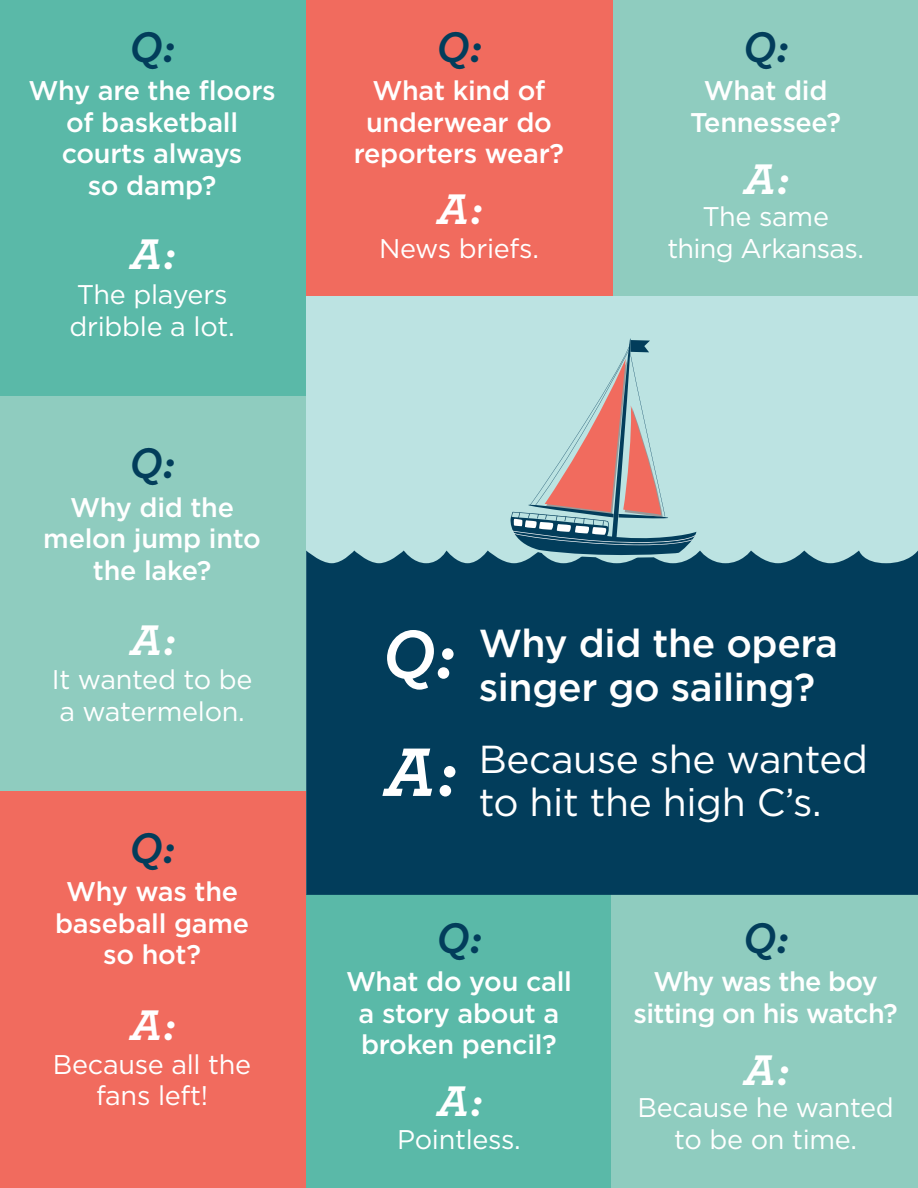
<style>
.page{position:relative;width:918px;height:1188px;background:#fff}
.page>*{position:absolute;margin:0;border:0;box-sizing:border-box;transform-origin:0 0}
.t1{font:italic 700 72px/117.8px "Archer";color:#fff}
.t2{font:italic 700 45px "Archer";color:#023d5b}
.t3{font:italic 700 45px "Archer";color:#fff}
.t4{font:39px/43.5px "Gotham";letter-spacing:-.01em;color:#fff}
.t5{font:500 39px/43.5px "Gotham";letter-spacing:-.01em;color:#fff}
.t6{font:500 27px/31.5px "Gotham";letter-spacing:-.01em;color:#fff;text-align:center}
.t7{font:27px/31.5px "Gotham";letter-spacing:-.01em;color:#fff;text-align:center}
</style>
<div class="page">
<div style="left:306px;top:894px;width:306px;height:294px;background:#5ab9a8"></div>
<div style="left:612px;top:894px;width:306px;height:294px;background:#8fccbf"></div>
<div style="left:305px;top:0;width:309px;height:296px;background:#f16b5e"></div>
<div style="left:613px;top:0;width:305px;height:296px;background:#8fccbf"></div>
<div style="left:0;top:0;width:306px;height:400px;background:#5ab9a8"></div>
<div style="left:0;top:397px;width:306px;height:396px;background:#8fccbf"></div>
<div style="left:0;top:792px;width:306px;height:396px;background:#f16b5e"></div>
<div style="left:306px;top:296px;width:612px;height:597px;background:#bce3e2"></div>
<div style="left:306px;top:551px;width:612px;height:344px;background:#023d5b"></div>
<svg style="left:509px;top:338px;width:189px;height:224px"></svg>
<h2 class="t2" style="left:130px;top:11px;width:47px">Q:</h2>
<p class="t6" style="left:28px;top:75px;width:249px">Why are the floors of basketball courts always<br>so damp?</p>
<h2 class="t3" style="left:130px;top:218px;width:47px">A:</h2>
<p class="t7" style="left:69px;top:278px;width:167px;text-align:left">The players dribble a lot.</p>
<h2 class="t2" style="left:130px;top:427px;width:47px">Q:</h2>
<p class="t6" style="left:43px;top:491px;width:219px">Why did the melon jump into the lake?</p>
<h2 class="t3" style="left:130px;top:604px;width:47px">A:</h2>
<p class="t7" style="left:52px;top:663px;width:202px;text-align:left">It wanted to be a watermelon.</p>
<h2 class="t2" style="left:130px;top:812px;width:47px">Q:</h2>
<p class="t6" style="left:55px;top:876px;width:195px">Why was the baseball game so hot?</p>
<h2 class="t3" style="left:130px;top:989px;width:47px">A:</h2>
<p class="t7" style="left:53px;top:1048px;width:200px">Because all the fans left!</p>
<h2 class="t2" style="left:436px;top:11px;width:47px">Q:</h2>
<p class="t6" style="left:354px;top:75px;width:212px">What kind of underwear do reporters wear?</p>
<h2 class="t3" style="left:437px;top:173px;width:47px">A:</h2>
<p class="t7" style="left:379px;top:232px;width:161px">News briefs.</p>
<h2 class="t2" style="left:743px;top:11px;width:47px">Q:</h2>
<p class="t6" style="left:690px;top:75px;width:153px">What did<br>Tennessee?</p>
<h2 class="t3" style="left:744px;top:143px;width:47px">A:</h2>
<p class="t7" style="left:667px;top:200px;width:198px">The same thing Arkansas.</p>
<h1 class="t1" style="left:382px;top:590px;width:76px">Q:<br>A:</h1>
<h3 class="t5" style="left:479px;top:621px;width:361px">Why did the opera singer go sailing?</h3>
<h3 class="t4" style="left:479px;top:736px;width:391px">Because she wanted to hit the high C’s.</h3>
<h2 class="t2" style="left:436px;top:902px;width:47px">Q:</h2>
<p class="t6" style="left:346px;top:966px;width:227px">What do you call a story about a broken pencil?</p>
<h2 class="t3" style="left:437px;top:1065px;width:47px">A:</h2>
<p class="t7" style="left:397px;top:1123px;width:125px">Pointless.</p>
<h2 class="t2" style="left:743px;top:902px;width:47px">Q:</h2>
<p class="t6" style="left:634px;top:966px;width:266px">Why was the boy sitting on his watch?</p>
<h2 class="t3" style="left:744px;top:1034px;width:47px">A:</h2>
<p class="t7" style="left:637px;top:1091px;width:258px">Because he wanted to be on time.</p>
</div>
